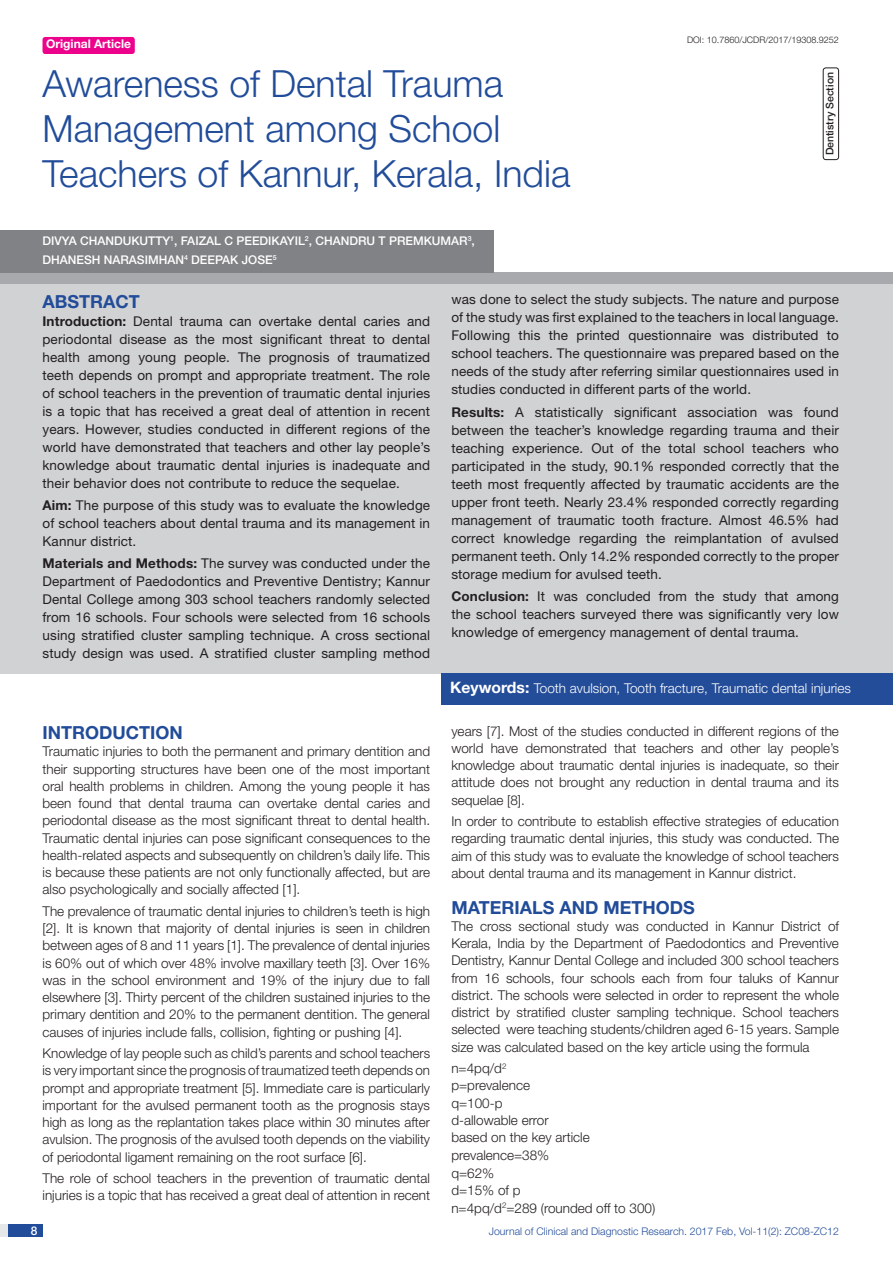
<style>
.page{position:relative;width:893px;height:1263px;background:#fff}
.page>*{position:absolute;margin:0;border:0;box-sizing:border-box;transform-origin:0 0}
.t1{font:300 37.5px/45px "Helvetica Neue";color:#214c99}
.Heading{font:700 18px "Helvetica Neue";color:#214c99}
.Abstract_head{font:700 18px "Helvetica Neue";color:#214c99}
.Body_text{font:300 13.5px/17.2px "Helvetica Neue";color:#231f20;text-align:justify}
.Abstract_Text{font:13.5px/18px "Helvetica Neue";letter-spacing:.01em;color:#231f20;text-align:justify}
.t2{font:300 13.5px "Helvetica Neue";color:#fff}
.Author{font:500 12px/18.8px "Helvetica Neue";color:#fff}
.t3{font:700 12px "Helvetica Neue";color:#fff}
.t4{font:300 10.5px "Helvetica Neue";color:#214c99}
.t5{font:500 10.5px "Helvetica Neue";color:#231f20}
.DOI{font:300 9px "Helvetica Neue";color:#231f20}
.s1{color:#244d99}
.s2{font-weight:700}
.s3{font-weight:700;font-size:15.75px}
</style>
<div class="page">
<div style="left:0;top:1224px;width:43px;height:13px;background:#e6e7e9"></div>
<div style="left:8px;top:1224px;width:35px;height:13px;background:#214c99"></div>
<div style="left:43px;top:37px;width:92px;height:17px;background:#ed028c;border-radius:3px"></div>
<div style="left:0;top:272px;width:893px;height:12px;background:#a8a9ad"></div>
<div style="left:0;top:284px;width:893px;height:389px;background:#d1d2d4"></div>
<div style="left:442px;top:673px;width:451px;height:31px;background:#244d99"></div>
<div style="left:0;top:230px;width:494px;height:43px;background:#808285"></div>
<div style="left:823px;top:68px;width:16px;height:92px;border:1px solid #231f20;border-radius:3px"></div>
<p class="t3" style="left:46px;top:37px;width:87px">Original Article</p>
<p class="t1" style="left:43px;top:60px;width:529px">Awareness of Dental Trauma<br>Management among School<br>Teachers of Kannur, Kerala, India</p>
<p class="DOI" style="left:687px;top:35px;width:153px">DOI: 10.7860/JCDR/2017/19308.9252</p>
<p class="t5" style="left:823px;top:155px;width:85px;rotate:-90deg">Dentistry Section</p>
<p class="Author" style="left:43px;top:231px;width:434px">DIVYA CHANDUKUTTY<sup>1</sup>, FAIZAL C PEEDIKAYIL<sup>2</sup>, CHANDRU T PREMKUMAR<sup>3</sup>,<br>DHANESH NARASIMHAN<sup>4</sup> DEEPAK JOSE<sup>5</sup></p>
<p class="Abstract_head" style="left:43px;top:290px;width:99px">ABST<span class="s1">RAC</span>T</p>
<p class="Abstract_Text" style="left:43px;top:312px;width:389px"><span class="s2">Introduction:</span> Dental trauma can overtake dental caries and periodontal disease as the most significant threat to dental health among young people. The prognosis of traumatized teeth depends on prompt and appropriate treatment. The role of school teachers in the prevention of traumatic dental injuries is a topic that has received a great deal of attention in recent years. However, studies conducted in different regions of the world have demonstrated that teachers and other lay people’s knowledge about traumatic dental injuries is inadequate and their behavior does not contribute to reduce the sequelae.</p>
<p class="Abstract_Text" style="left:43px;top:496px;width:389px"><span class="s2">Aim:</span> The purpose of this study was to evaluate the knowledge of school teachers about dental trauma and its management in Kannur district.</p>
<p class="Abstract_Text" style="left:43px;top:554px;width:389px"><span class="s2">Materials and Methods:</span> The survey was conducted under the Department of Paedodontics and Preventive Dentistry; Kannur Dental College among 303 school teachers randomly selected from 16 schools. Four schools were selected from 16 schools using stratified cluster sampling technique. A cross sectional study design was used. A stratified cluster sampling method</p>
<p class="Abstract_Text" style="left:451px;top:290px;width:389px">was done to select the study subjects. The nature and purpose of the study was first explained to the teachers in local language.<br>Following this the printed questionnaire was distributed to school teachers. The questionnaire was prepared based on the needs of the study after referring similar questionnaires used in studies conducted in different parts of the world.</p>
<p class="Abstract_Text" style="left:451px;top:403px;width:389px"><span class="s2">Results:</span> A statistically significant association was found between the teacher’s knowledge regarding trauma and their teaching experience. Out of the total school teachers who participated in the study, 90.1% responded correctly that the teeth most frequently affected by traumatic accidents are the upper front teeth. Nearly 23.4% responded correctly regarding management of traumatic tooth fracture. Almost 46.5% had correct knowledge regarding the reimplantation of avulsed permanent teeth. Only 14.2% responded correctly to the proper storage medium for avulsed teeth.</p>
<p class="Abstract_Text" style="left:451px;top:587px;width:389px"><span class="s2">Conclusion:</span> It was concluded from the study that among the school teachers surveyed there was significantly very low knowledge of emergency management of dental trauma.</p>
<p class="Heading" style="left:43px;top:721px;width:142px">INTRODUCTION</p>
<p class="Body_text" style="left:43px;top:742px;width:389px">Traumatic injuries to both the permanent and primary dentition and their supporting structures have been one of the most important oral health problems in children. Among the young people it has been found that dental trauma can overtake dental caries and periodontal disease as the most significant threat to dental health.<br>Traumatic dental injuries can pose significant consequences to the health-related aspects and subsequently on children’s daily life. This is because these patients are not only functionally affected, but are also psychologically and socially affected [1].</p>
<p class="Body_text" style="left:43px;top:902px;width:389px">The prevalence of traumatic dental injuries to children’s teeth is high [2]. It is known that majority of dental injuries is seen in children between ages of 8 and 11 years [1]. The prevalence of dental injuries is 60% out of which over 48% involve maxillary teeth [3]. Over 16% was in the school environment and 19% of the injury due to fall elsewhere [3]. Thirty percent of the children sustained injuries to the primary dentition and 20% to the permanent dentition. The general causes of injuries include falls, collision, fighting or pushing [4].</p>
<p class="Body_text" style="left:43px;top:1044px;width:389px">Knowledge of lay people such as child’s parents and school teachers is very important since the prognosis of traumatized teeth depends on prompt and appropriate treatment [5]. Immediate care is particularly important for the avulsed permanent tooth as the prognosis stays high as long as the replantation takes place within 30 minutes after avulsion. The prognosis of the avulsed tooth depends on the viability of periodontal ligament remaining on the root surface [6].</p>
<p class="Body_text" style="left:43px;top:1169px;width:389px">The role of school teachers in the prevention of traumatic dental injuries is a topic that has received a great deal of attention in recent</p>
<p class="t2" style="left:450px;top:680px;width:402px"><span class="s3">Keywords:</span> Tooth avulsion, Tooth fracture, Traumatic dental injuries</p>
<p class="Body_text" style="left:451px;top:722px;width:389px">years [7]. Most of the studies conducted in different regions of the world have demonstrated that teachers and other lay people’s knowledge about traumatic dental injuries is inadequate, so their attitude does not brought any reduction in dental trauma and its sequelae [8].</p>
<p class="Body_text" style="left:451px;top:812px;width:389px">In order to contribute to establish effective strategies of education regarding traumatic dental injuries, this study was conducted. The aim of this study was to evaluate the knowledge of school teachers about dental trauma and its management in Kannur district.</p>
<p class="Heading" style="left:451px;top:896px;width:245px">MATERIALS AND METHODS</p>
<p class="Body_text" style="left:451px;top:917px;width:389px">The cross sectional study was conducted in Kannur District of Kerala, India by the Department of Paedodontics and Preventive Dentistry, Kannur Dental College and included 300 school teachers from 16 schools, four schools each from four taluks of Kannur district. The schools were selected in order to represent the whole district by stratified cluster sampling technique. School teachers selected were teaching students/children aged 6-15 years. Sample size was calculated based on the key article using the formula</p>
<p class="Body_text" style="left:451px;top:1059px;width:56px">n=4pq/d<sup>2</sup></p>
<p class="Body_text" style="left:451px;top:1077px;width:80px">p=prevalence</p>
<p class="Body_text" style="left:451px;top:1094px;width:53px">q=100-p</p>
<p class="Body_text" style="left:451px;top:1111px;width:99px">d-allowable error</p>
<p class="Body_text" style="left:451px;top:1129px;width:140px">based on the key article</p>
<p class="Body_text" style="left:451px;top:1146px;width:99px">prevalence=38%</p>
<p class="Body_text" style="left:451px;top:1164px;width:44px">q=62%</p>
<p class="Body_text" style="left:451px;top:1181px;width:71px">d=15% of p</p>
<p class="Body_text" style="left:451px;top:1199px;width:205px">n=4pq/d<sup>2</sup>=289 (rounded off to 300)</p>
<p class="Author" style="left:31px;top:1221px;width:8px">8</p>
<p class="t4" style="left:489px;top:1225px;width:352px">Journal of Clinical and Diagnostic Research. 2017 Feb, Vol-11(2): ZC08-ZC12</p>
</div>
